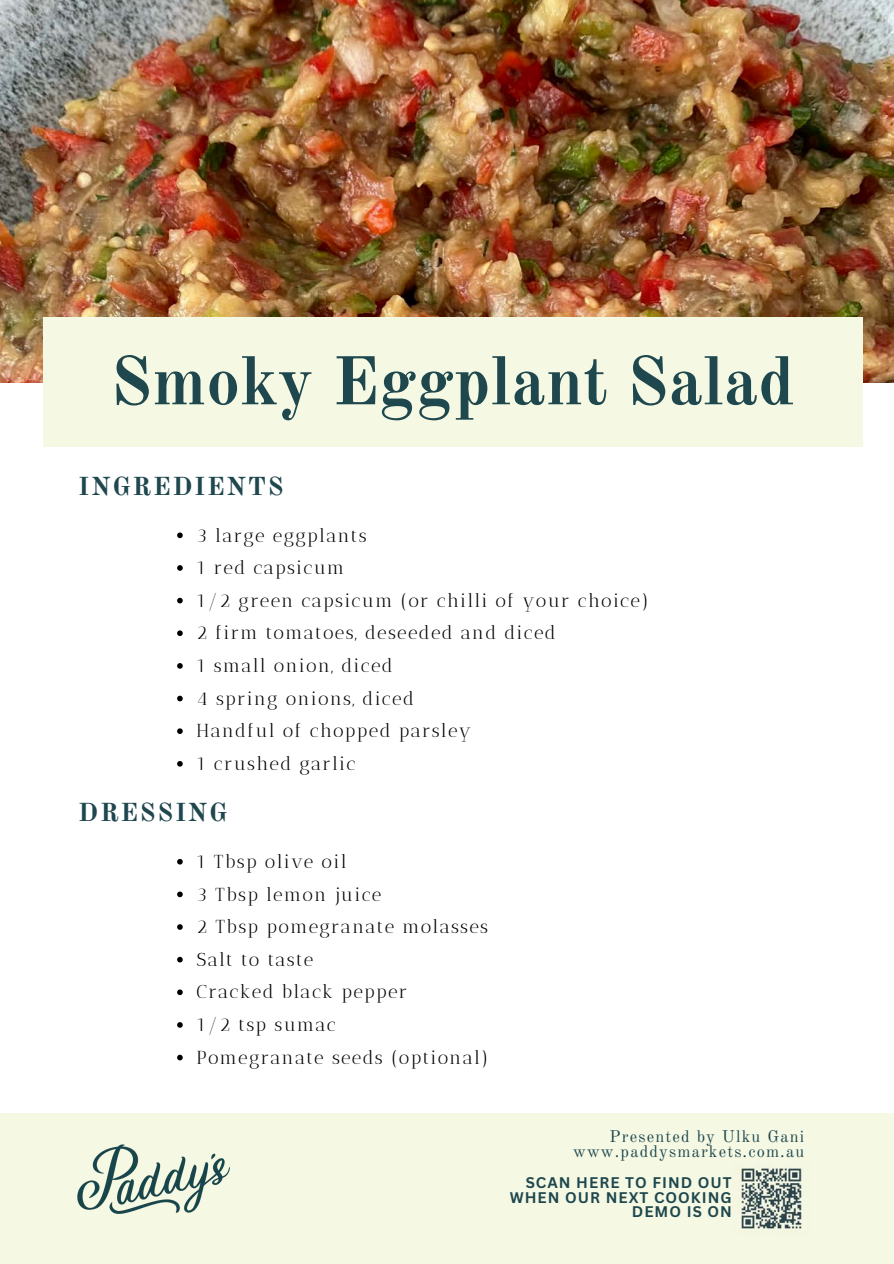
<style>
.page{position:relative;width:894px;height:1264px;background:#fff}
.page>*{position:absolute;margin:0;border:0;box-sizing:border-box;transform-origin:0 0}
.t1{font:700 67.5px "Old Standard";color:#1e474e}
.t2{font:700 25.5px "Old Standard";letter-spacing:.07em;color:#1e474e}
.t3{font:18.75px "Antic Didone";letter-spacing:.07em;color:#000}
.t4{font:16.5px "Old Standard";letter-spacing:.07em;color:#1e474e}
.t5{font:700 15px/14.7px "Canva Sans";letter-spacing:.07em;color:#1e474e;text-align:right}
</style>
<div class="page">
<div style="left:0;top:1113px;width:893px;height:150px;background:#f5f8e3"></div>
<img style="left:738px;top:1168px;width:64px;height:63px">
<img style="left:77px;top:1144px;width:152px;height:70px">
<img style="left:0;top:0;width:893px;height:383px">
<div style="left:43px;top:317px;width:819px;height:130px;background:#f5f8e3"></div>
<svg style="left:177px;top:532px;width:6px;height:6px"></svg>
<svg style="left:177px;top:565px;width:6px;height:6px"></svg>
<svg style="left:177px;top:598px;width:6px;height:5px"></svg>
<svg style="left:177px;top:630px;width:6px;height:6px"></svg>
<svg style="left:177px;top:663px;width:6px;height:5px"></svg>
<svg style="left:177px;top:695px;width:6px;height:6px"></svg>
<svg style="left:177px;top:728px;width:6px;height:6px"></svg>
<svg style="left:177px;top:761px;width:6px;height:5px"></svg>
<svg style="left:177px;top:859px;width:6px;height:5px"></svg>
<svg style="left:177px;top:891px;width:6px;height:6px"></svg>
<svg style="left:177px;top:924px;width:6px;height:5px"></svg>
<svg style="left:177px;top:956px;width:6px;height:6px"></svg>
<svg style="left:177px;top:989px;width:6px;height:6px"></svg>
<svg style="left:177px;top:1022px;width:6px;height:5px"></svg>
<svg style="left:177px;top:1054px;width:6px;height:6px"></svg>
<p class="t1" style="left:110px;top:340px;width:685px">Smoky Eggplant Salad</p>
<p class="t2" style="left:78px;top:470px;width:207px">INGREDIENTS</p>
<p class="t3" style="left:196px;top:524px;width:171px">3 large eggplants</p>
<p class="t3" style="left:196px;top:556px;width:149px">1 red capsicum</p>
<p class="t3" style="left:196px;top:589px;width:453px">1/2 green capsicum (or chilli of your choice)</p>
<p class="t3" style="left:196px;top:622px;width:360px">2 firm tomatoes, deseeded and diced</p>
<p class="t3" style="left:196px;top:654px;width:197px">1 small onion, diced</p>
<p class="t3" style="left:196px;top:687px;width:219px">4 spring onions, diced</p>
<p class="t3" style="left:196px;top:719px;width:276px">Handful of chopped parsley</p>
<p class="t3" style="left:196px;top:752px;width:160px">1 crushed garlic</p>
<p class="t2" style="left:78px;top:796px;width:151px">DRESSING</p>
<p class="t3" style="left:196px;top:850px;width:151px">1 Tbsp olive oil</p>
<p class="t3" style="left:196px;top:883px;width:186px">3 Tbsp lemon juice</p>
<p class="t3" style="left:196px;top:915px;width:293px">2 Tbsp pomegranate molasses</p>
<p class="t3" style="left:196px;top:948px;width:118px">Salt to taste</p>
<h2 class="t3" style="left:196px;top:980px;width:212px">Cracked black pepper</h2>
<p class="t3" style="left:196px;top:1013px;width:141px">1/2 tsp sumac</p>
<p class="t3" style="left:196px;top:1046px;width:293px">Pomegranate seeds (optional)</p>
<p class="t4" style="left:609px;top:1125px;width:196px">Presented by Ulku Gani</p>
<h4 class="t4" style="left:573px;top:1141px;width:233px">www.paddysmarkets.com.au</h4>
<p class="t5" style="left:509px;top:1174px;width:224px">SCAN HERE TO FIND OUT<br>WHEN OUR NEXT COOKING<br>DEMO IS ON</p>
</div>
